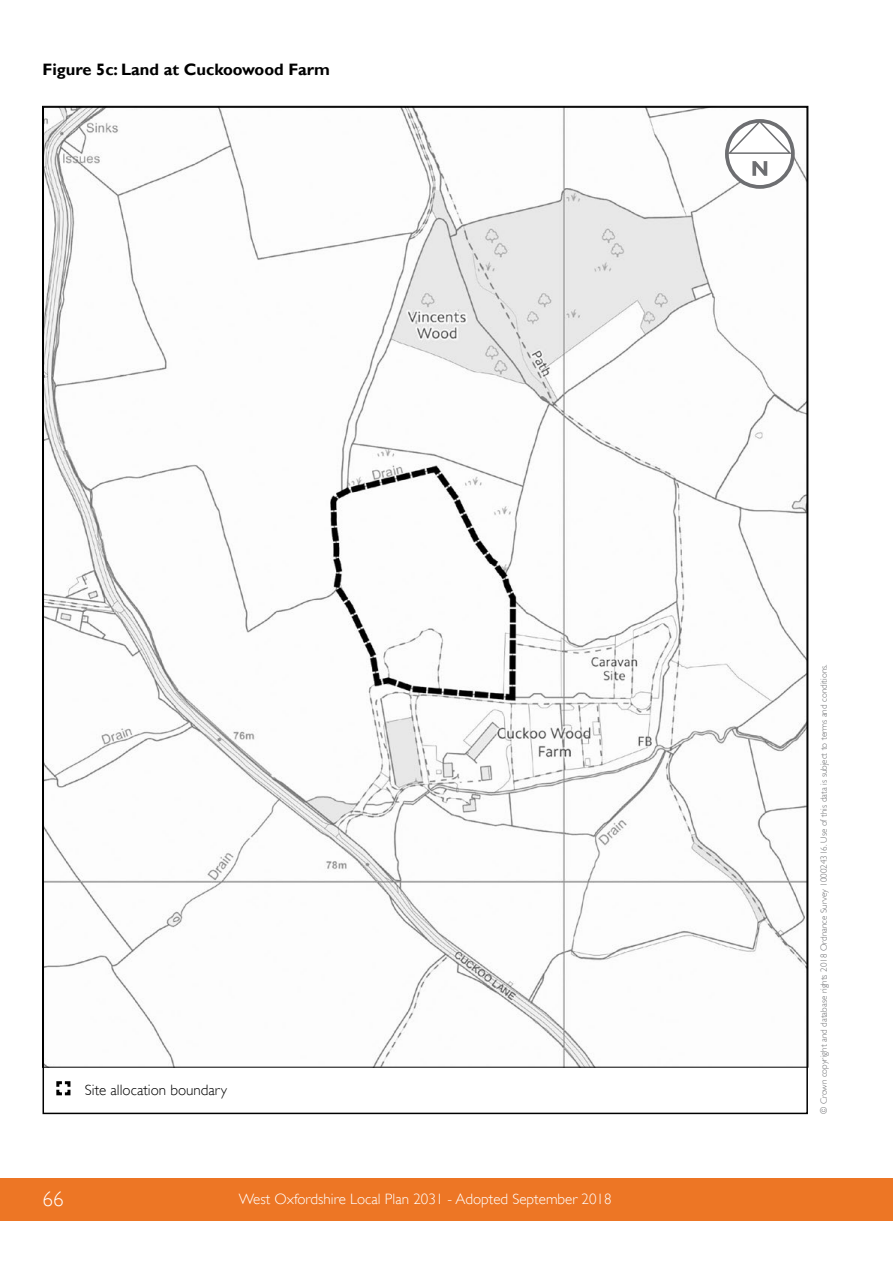
<style>
.page{position:relative;width:893px;height:1263px;background:#fff}
.page>*{position:absolute;margin:0;border:0;box-sizing:border-box;transform-origin:0 0}
.t1{font:300 21px "Gill Sans";color:#fff}
.t2{font:700 16.5px "Gill Sans";color:#000}
.t3{font:300 15px "Gill Sans";color:#fff}
.t4{font:300 15px "Gill Sans";color:#000}
.t5{font:300 9px "Gill Sans";color:#6d6e71}
</style>
<div class="page">
<div style="left:0;top:1178px;width:893px;height:42px;background:#ed7625"></div>
<img style="left:46px;top:109px;width:759px;height:956px">
<svg style="left:56px;top:1081px;width:15px;height:15px"></svg>
<svg style="left:725px;top:119px;width:70px;height:70px"></svg>
<h2 class="t2" style="left:43px;top:60px;width:289px">Figure 5c: Land at Cuckoowood Farm</h2>
<h3 class="t4" style="left:85px;top:1081px;width:144px">Site allocation boundary</h3>
<h1 class="t1" style="left:43px;top:1187px;width:22px">66</h1>
<h3 class="t3" style="left:239px;top:1190px;width:374px">West Oxfordshire Local Plan 2031 - Adopted September 2018</h3>
<p class="t5" style="left:819px;top:1114px;width:451px;rotate:-90deg">© Crown copyright and database rights 2018 Ordnance Survey 100024316. Use of this data is subject to terms and conditions.</p>
</div>
